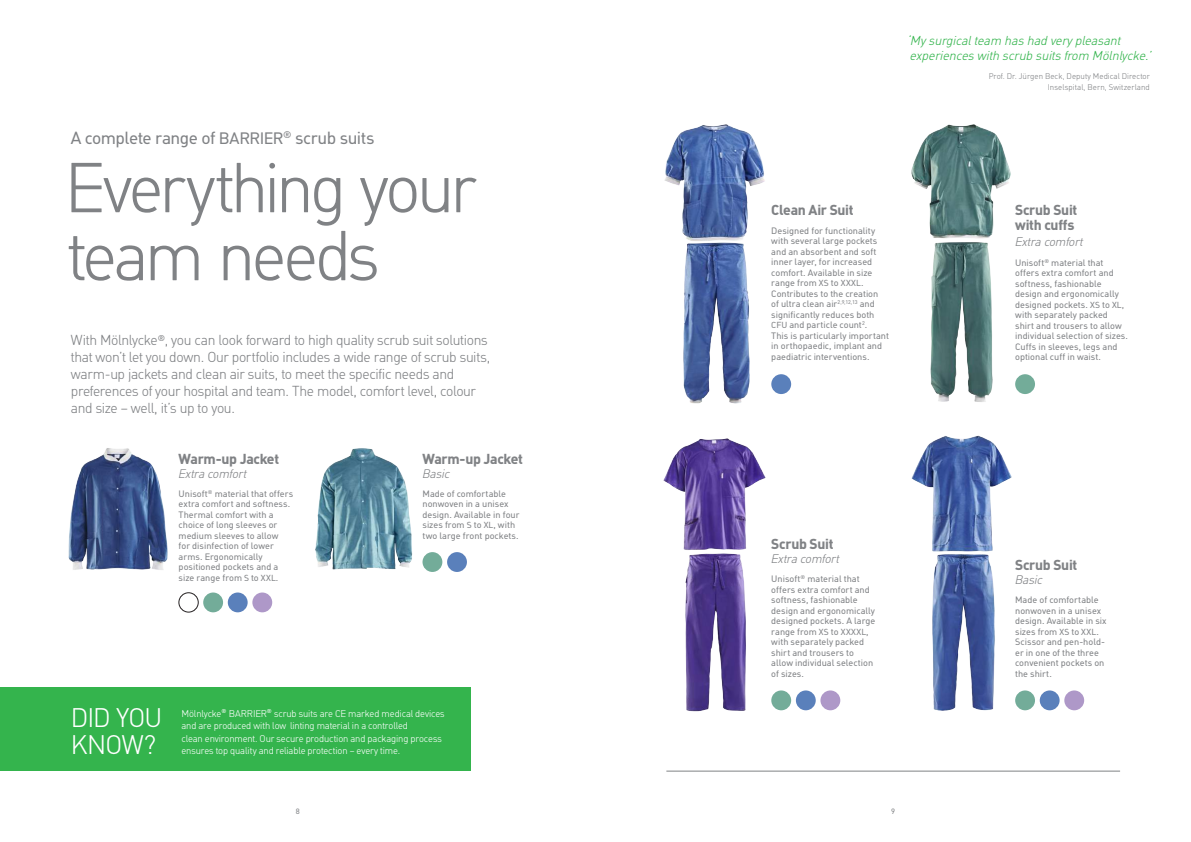
<style>
.page{position:relative;width:1191px;height:842px;background:#fff}
.page>*{position:absolute;margin:0;border:0;box-sizing:border-box;transform-origin:0 0}
.t1{font:300 68px/68px "MHC Din";letter-spacing:-.055em;color:#808285}
.t2{font:300 26px "MHC Din";letter-spacing:-.03em;color:#fff}
.t3{font:17px "MHC Din";letter-spacing:-.03em;color:#808285}
.t4{font:300 14px/17px "MHC Din";letter-spacing:-.025em;color:#808285}
.t5{font:700 14px/15.5px "MHC Din";letter-spacing:-.02em;color:#808285}
.t6{font:italic 300 12.5px/15px "MHC Din";color:#34b44d}
.t7{font:italic 300 12px "MHC Din";letter-spacing:-.01em;color:#808285}
.t8{font:300 9.5px/12.5px "MHC Din";letter-spacing:-.01em;color:#fff}
.t9{font:9px/10.5px "MHC Din";color:#808285}
.t10{font:300 8px/10.5px "MHC Din";letter-spacing:.005em;color:#808285;text-align:right}
.t11{font:7.5px "MHC Din";color:#808285}
.s1{font-size:16px}
.s2{font-size:8.5px}
</style>
<div class="page">
<div style="left:0;top:687px;width:471px;height:84px;background:#34b44d"></div>
<hr style="left:666px;top:771px;width:454px;height:1px;background:#808285">
<img style="left:68px;top:448px;width:100px;height:122px">
<img style="left:315px;top:448px;width:98px;height:122px">
<div style="left:422px;top:552px;width:20px;height:20px;background:#73ac99;border-radius:50%"></div>
<div style="left:447px;top:552px;width:20px;height:20px;background:#5a80bb;border-radius:50%"></div>
<div style="left:179px;top:592px;width:19px;height:20px;border:1px solid #231f20;border-radius:50%"></div>
<div style="left:203px;top:592px;width:20px;height:20px;background:#73ac99;border-radius:50%"></div>
<div style="left:228px;top:592px;width:20px;height:20px;background:#5a80bb;border-radius:50%"></div>
<div style="left:252px;top:592px;width:20px;height:20px;background:#ae98c8;border-radius:50%"></div>
<img style="left:664px;top:124px;width:101px;height:114px">
<img style="left:683px;top:238px;width:67px;height:166px">
<img style="left:685px;top:553px;width:61px;height:159px">
<img style="left:663px;top:438px;width:103px;height:112px">
<div style="left:771px;top:374px;width:20px;height:20px;background:#5a80bb;border-radius:50%"></div>
<div style="left:771px;top:690px;width:20px;height:20px;background:#73ac99;border-radius:50%"></div>
<div style="left:796px;top:690px;width:19px;height:20px;background:#5a80bb;border-radius:50%"></div>
<div style="left:820px;top:690px;width:20px;height:20px;background:#ae98c8;border-radius:50%"></div>
<img style="left:930px;top:242px;width:63px;height:160px">
<img style="left:911px;top:124px;width:100px;height:115px">
<div style="left:1015px;top:374px;width:20px;height:20px;background:#73ac99;border-radius:50%"></div>
<img style="left:932px;top:555px;width:63px;height:156px">
<img style="left:911px;top:435px;width:101px;height:120px">
<div style="left:1015px;top:690px;width:20px;height:20px;background:#73ac99;border-radius:50%"></div>
<div style="left:1039px;top:690px;width:20px;height:20px;background:#5a80bb;border-radius:50%"></div>
<div style="left:1064px;top:690px;width:20px;height:20px;background:#ae98c8;border-radius:50%"></div>
<p class="t3" style="left:71px;top:127px;width:305px">A complete range of <span class="s1">BARRIER</span><sup>®</sup> scrub suits</p>
<p class="t1" style="left:64px;top:155px;width:413px">Everything your team needs</p>
<p class="t4" style="left:71px;top:332px;width:421px">With Mölnlycke<sup>®</sup>, you can look forward to high quality scrub suit solutions that won’t let you down. Our portfolio includes a wide range of scrub suits, warm-up jackets and clean air suits, to meet the specifc needs and preferences of your hospital and team. The model, comfort level, colour and size – well, it’s up to you.</p>
<p class="t5" style="left:179px;top:451px;width:102px">Warm-up Jacket</p>
<p class="t5" style="left:422px;top:451px;width:102px">Warm-up Jacket</p>
<p class="t7" style="left:179px;top:467px;width:70px">Extra comfort</p>
<p class="t7" style="left:422px;top:467px;width:29px">Basic</p>
<p class="t9" style="left:179px;top:488px;width:116px">Unisoft<sup>®</sup> material that offers</p>
<p class="t9" style="left:422px;top:488px;width:85px">Made of comfortable</p>
<p class="t9" style="left:179px;top:499px;width:113px">extra comfort and softness.</p>
<p class="t9" style="left:422px;top:499px;width:88px">nonwoven in a unisex</p>
<p class="t9" style="left:179px;top:509px;width:96px">Thermal comfort with a</p>
<p class="t9" style="left:422px;top:509px;width:98px">design. Available in four</p>
<p class="t9" style="left:179px;top:520px;width:100px">choice of long sleeves or</p>
<p class="t9" style="left:422px;top:520px;width:94px">sizes from <span class="s2">S</span> to <span class="s2">XL</span>, with</p>
<p class="t9" style="left:179px;top:530px;width:101px">medium sleeves to allow</p>
<p class="t9" style="left:422px;top:530px;width:98px">two large front pockets.</p>
<p class="t9" style="left:179px;top:541px;width:101px">for disinfection of lower arms. Ergonomically positioned pockets and a size range from <span class="s2">S</span> to <span class="s2">XXL</span>.</p>
<p class="t2" style="left:71px;top:703px;width:93px">DID YOU</p>
<p class="t2" style="left:71px;top:730px;width:87px">KNOW?</p>
<p class="t8" style="left:181px;top:707px;width:265px">Mölnlycke<sup>®</sup> BARRIER<sup>®</sup> scrub suits are CE marked medical devices</p>
<p class="t8" style="left:181px;top:720px;width:262px">and are produced with low linting material in a controlled<br>clean environment. Our secure production and packaging process</p>
<p class="t8" style="left:181px;top:745px;width:220px">ensures top quality and reliable protection – every time.</p>
<p class="t11" style="left:296px;top:806px;width:5px">8</p>
<p class="t6" style="left:907px;top:33px;width:246px">‘My surgical team has had very pleasant experiences with scrub suits from Mölnlycke.’</p>
<p class="t10" style="left:988px;top:71px;width:163px">Prof. Dr. Jürgen Beck, Deputy Medical Director<br>Inselspital, Bern, Switzerland</p>
<p class="t5" style="left:771px;top:202px;width:84px">Clean Air Suit</p>
<p class="t9" style="left:771px;top:225px;width:119px">Designed for functionality with several large pockets and an absorbent and soft inner layer, for increased comfort. Available in size range from <span class="s2">XS</span> to <span class="s2">XXXL</span>.<br>Contributes to the creation<br>of ultra clean air<sup>2,9,12,13</sup> and signifcantly reduces both<br><span class="s2">CFU</span> and particle count<sup>2</sup>.<br>This is particularly important in orthopaedic, implant and paediatric interventions.</p>
<p class="t5" style="left:1015px;top:202px;width:64px">Scrub Suit with cuffs</p>
<p class="t7" style="left:1015px;top:235px;width:70px">Extra comfort</p>
<p class="t9" style="left:1015px;top:257px;width:114px">Unisoft<sup>®</sup> material that offers extra comfort and softness, fashionable design and ergonomically designed pockets. <span class="s2">XS</span> to <span class="s2">XL</span>, with separately packed shirt and trousers to allow individual selection of sizes.<br>Cuffs in sleeves, legs and optional cuff in waist.</p>
<p class="t5" style="left:771px;top:536px;width:64px">Scrub Suit</p>
<p class="t7" style="left:771px;top:552px;width:70px">Extra comfort</p>
<p class="t9" style="left:771px;top:574px;width:106px">Unisoft<sup>®</sup> material that offers extra comfort and softness, fashionable design and ergonomically designed pockets. A large range from <span class="s2">XS</span> to <span class="s2">XXXXL</span>, with separately packed shirt and trousers to allow individual selection of sizes.</p>
<p class="t11" style="left:891px;top:806px;width:5px">9</p>
<p class="t5" style="left:1015px;top:557px;width:64px">Scrub Suit</p>
<p class="t7" style="left:1015px;top:573px;width:29px">Basic</p>
<p class="t9" style="left:1015px;top:595px;width:93px">Made of comfortable nonwoven in a unisex design. Available in six sizes from <span class="s2">XS</span> to <span class="s2">XXL</span>.<br>Scissor and pen-hold&shy;er in one of the three convenient pockets on the shirt.</p>
</div>
